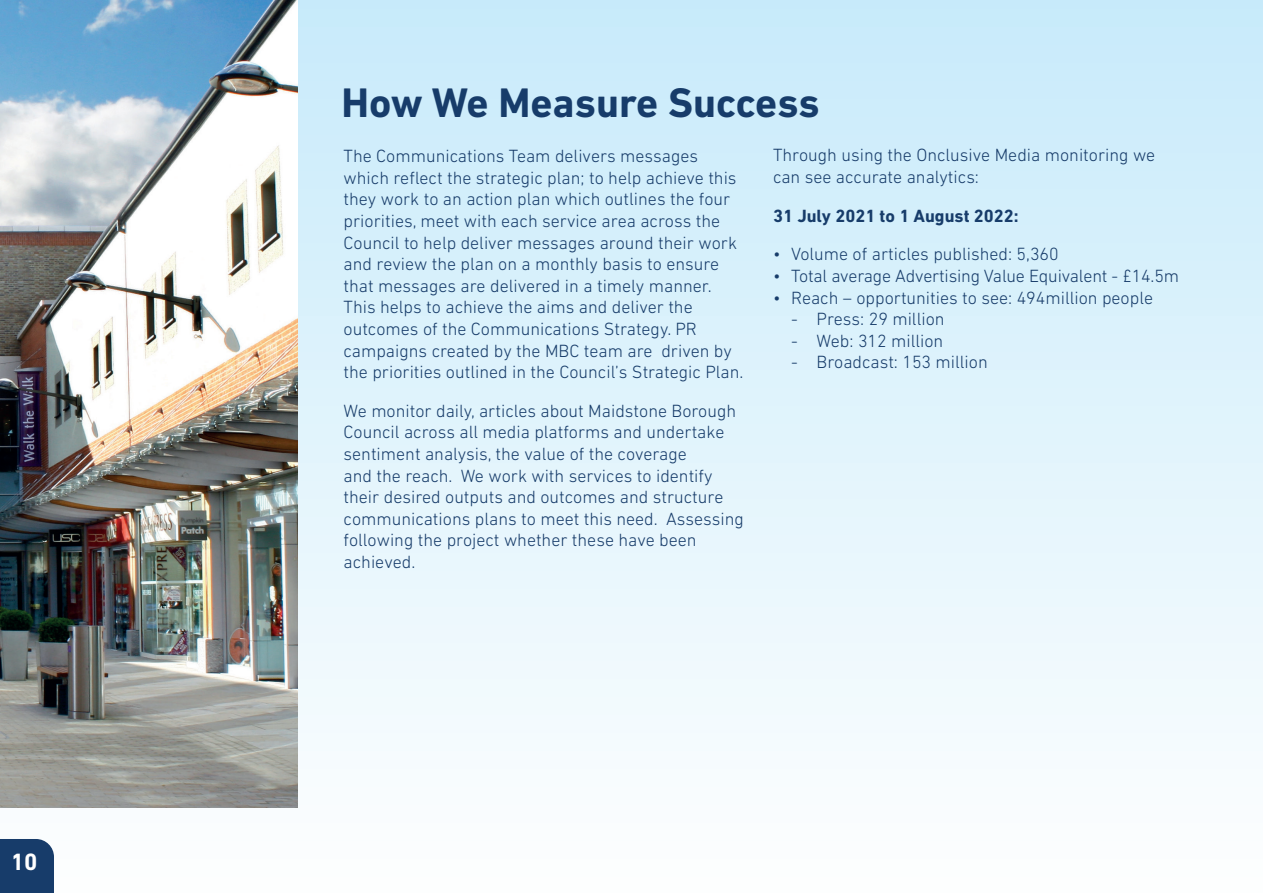
<style>
.page{position:relative;width:1263px;height:893px;background:#fff}
.page>*{position:absolute;margin:0;border:0;box-sizing:border-box;transform-origin:0 0}
.t1{font:700 42px "DIN Next LT Pro";color:#173c6a}
.t2{font:700 24px "DIN Next LT Pro";color:#fff}
.t3{font:300 18px/21.6px "DIN Next LT Pro";color:#173c6a}
.t4{font:700 18px "DIN Next LT Pro";color:#173c6a}
</style>
<div class="page">
<div style="left:0;top:0;width:1263px;height:893px;background:linear-gradient(to bottom,#c7eafa,#fdfefe)"></div>
<div style="left:0;top:839px;width:54px;height:54px;background:#173c6a"></div>
<img style="left:0;top:0;width:298px;height:808px">
<h2 class="t2" style="left:11px;top:848px;width:28px">10</h2>
<h1 class="t1" style="left:341px;top:78px;width:480px">How We Measure Success</h1>
<p class="t3" style="left:344px;top:145px;width:401px">The Communications Team delivers messages which reflect the strategic plan; to help achieve this they work to an action plan which outlines the four priorities, meet with each service area across the Council to help deliver messages around their work and review the plan on a monthly basis to ensure that messages are delivered in a timely manner.<br>This helps to achieve the aims and deliver the outcomes of the Communications Strategy. PR campaigns created by the MBC team are driven by the priorities outlined in the Council’s Strategic Plan.</p>
<p class="t3" style="left:344px;top:400px;width:402px">We monitor daily, articles about Maidstone Borough Council across all media platforms and undertake sentiment analysis, the value of the coverage<br>and the reach. We work with services to identify their desired outputs and outcomes and structure communications plans to meet this need. Assessing following the project whether these have been achieved.</p>
<p class="t3" style="left:773px;top:144px;width:384px">Through using the Onclusive Media monitoring we can see accurate analytics:</p>
<p class="t4" style="left:773px;top:205px;width:247px">31 July 2021 to 1 August 2022:</p>
<p class="t3" style="left:773px;top:243px;width:287px">• Volume of articles published: 5,360</p>
<p class="t3" style="left:773px;top:265px;width:407px">• Total average Advertising Value Equivalent - £14.5m</p>
<p class="t3" style="left:773px;top:286px;width:381px">• Reach – opportunities to see: 494million people</p>
<p class="t3" style="left:791px;top:308px;width:155px">- Press: 29 million</p>
<p class="t3" style="left:791px;top:330px;width:154px">- Web: 312 million</p>
<p class="t3" style="left:791px;top:351px;width:198px">- Broadcast: 153 million</p>
</div>
